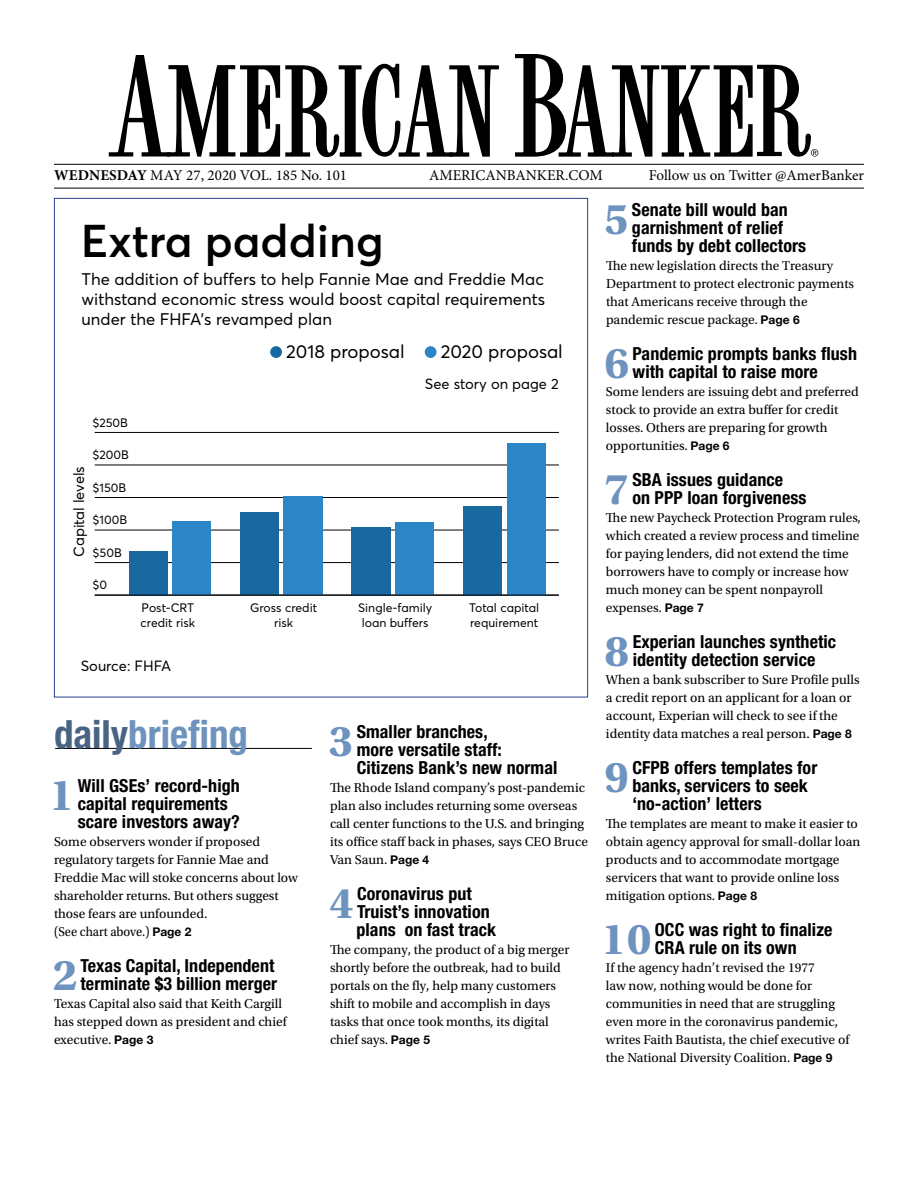
<style>
.page{position:relative;width:918px;height:1188px;background:#fff}
.page>*{position:absolute;margin:0;border:0;box-sizing:border-box;transform-origin:0 0}
.t1{font:700 45.6px "Utopia Std";color:#6e93be}
.t2{font:600 45.3px "Averta";color:#000}
.t3{font:700 condensed 39px "Helvetica Neue LT Std";color:#6e93be}
.t4{font:18.45px "Averta";color:#000}
.t5{font:700 condensed 18px/18px "Helvetica Neue LT Std";letter-spacing:.005em;color:#000}
.t6{font:16.65px/20px "Averta";color:#000;text-align:justify}
.t7{font:15px "Minion Pro";color:#000}
.t8{font:14.7px "Averta";color:#000}
.t9{font:13.5px/18px "Utopia Std";color:#000}
.t10{font:12.15px/14.7px "Averta";color:#000}
.s1{font-weight:700}
.s2{color:#496483}
.s3{font-family:"Helvetica Neue LT Std";font-weight:700;font-size:12px}
</style>
<div class="page">
<hr style="left:54px;top:164px;width:810px;height:1px;background:#000">
<hr style="left:54px;top:188px;width:810px;height:1px;background:#000">
<svg style="left:109px;top:55px;width:390px;height:102px"></svg>
<svg style="left:515px;top:54px;width:303px;height:103px"></svg>
<hr style="left:55px;top:748px;width:257px;height:1px;background:#000">
<div style="left:270px;top:346px;width:12px;height:12px;background:#1969a0;border-radius:50%"></div>
<div style="left:425px;top:346px;width:12px;height:12px;background:#2b85c6;border-radius:50%"></div>
<hr style="left:95px;top:562px;width:464px;height:1px;background:#000">
<hr style="left:95px;top:530px;width:464px;height:1px;background:#000">
<hr style="left:95px;top:497px;width:464px;height:1px;background:#000">
<hr style="left:95px;top:465px;width:464px;height:1px;background:#000">
<hr style="left:95px;top:432px;width:464px;height:1px;background:#000">
<div style="left:129px;top:551px;width:39px;height:44px;background:#1969a0"></div>
<div style="left:172px;top:522px;width:39px;height:73px;background:#2b85c6"></div>
<div style="left:240px;top:512px;width:39px;height:83px;background:#1969a0"></div>
<div style="left:284px;top:496px;width:39px;height:99px;background:#2b85c6"></div>
<div style="left:352px;top:527px;width:39px;height:68px;background:#1969a0"></div>
<div style="left:395px;top:523px;width:39px;height:72px;background:#2b85c6"></div>
<div style="left:463px;top:506px;width:39px;height:89px;background:#1969a0"></div>
<div style="left:507px;top:443px;width:39px;height:152px;background:#2b85c6"></div>
<hr style="left:95px;top:595px;width:464px;height:1px;background:#000">
<p class="t7" style="left:54px;top:167px;width:295px"><span class="s1">WEDNESDAY</span> MAY 27, 2020 VOL. 185 No. 101</p>
<p class="t7" style="left:429px;top:167px;width:175px">AMERICANBANKER.COM</p>
<p class="t7" style="left:649px;top:167px;width:217px">Follow us on Twitter @AmerBanker</p>
<h2 class="t2" style="left:81px;top:212px;width:304px">Extra padding</h2>
<p class="t6" style="left:81px;top:269px;width:465px">The addition of buffers to help Fannie Mae and Freddie Mac withstand economic stress would boost capital requirements under the FHFA's revamped plan</p>
<h3 class="t4" style="left:286px;top:340px;width:120px">2018 proposal</h3>
<h3 class="t4" style="left:441px;top:340px;width:124px">2020 proposal</h3>
<p class="t10" style="left:93px;top:415px;width:37px">$250B</p>
<p class="t10" style="left:93px;top:448px;width:38px">$200B</p>
<p class="t8" style="left:70px;top:557px;width:92px;rotate:-90deg">Capital levels</p>
<p class="t10" style="left:93px;top:480px;width:35px">$150B</p>
<p class="t10" style="left:93px;top:513px;width:36px">$100B</p>
<p class="t10" style="left:93px;top:545px;width:31px">$50B</p>
<p class="t10" style="left:93px;top:578px;width:16px">$0</p>
<p class="t8" style="left:425px;top:374px;width:135px">See story on page 2</p>
<p class="t10" style="left:141px;top:600px;width:56px">Post-CRT credit risk</p>
<p class="t10" style="left:250px;top:600px;width:68px;text-align:center">Gross credit risk</p>
<p class="t10" style="left:358px;top:600px;width:76px">Single-family loan buffers</p>
<p class="t10" style="left:469px;top:600px;width:71px">Total capital requirement</p>
<p class="t8" style="left:81px;top:656px;width:92px">Source: FHFA</p>
<h3 class="t3" style="left:54px;top:710px;width:196px"><span class="s2">daily</span>briefing</h3>
<h1 class="t1" style="left:50px;top:769px;width:26px">1</h1>
<h3 class="t5" style="left:78px;top:776px;width:164px">Will GSEs’ record-high capital requirements scare investors away?</h3>
<p class="t9" style="left:54px;top:833px;width:245px">Some observers wonder if proposed regulatory targets for Fannie Mae and Freddie Mac will stoke concerns about low shareholder returns. But others suggest those fears are unfounded.<br>(See chart above.) <span class="s3">Page 2</span></p>
<h1 class="t1" style="left:53px;top:949px;width:26px">2</h1>
<h3 class="t5" style="left:81px;top:956px;width:198px">Texas Capital, Independent terminate $3 billion merger</h3>
<p class="t9" style="left:54px;top:995px;width:234px">Texas Capital also said that Keith Cargill has stepped down as president and chief executive. <span class="s3">Page 3</span></p>
<h1 class="t1" style="left:329px;top:715px;width:26px">3</h1>
<h3 class="t5" style="left:357px;top:722px;width:202px">Smaller branches,<br>more versatile staff:<br>Citizens Bank’s new normal</h3>
<p class="t9" style="left:330px;top:779px;width:259px">The Rhode Island company’s post-pandemic plan also includes returning some overseas call center functions to the U.S. and bringing its office staff back in phases, says CEO Bruce Van Saun. <span class="s3">Page 4</span></p>
<h1 class="t1" style="left:329px;top:877px;width:26px">4</h1>
<h3 class="t5" style="left:356px;top:884px;width:141px">Coronavirus put<br>Truist’s innovation plans on fast track</h3>
<p class="t9" style="left:330px;top:941px;width:241px">The company, the product of a big merger shortly before the outbreak, had to build portals on the fly, help many customers shift to mobile and accomplish in days tasks that once took months, its digital chief says. <span class="s3">Page 5</span></p>
<h1 class="t1" style="left:604px;top:193px;width:26px">5</h1>
<h3 class="t5" style="left:632px;top:200px;width:176px">Senate bill would ban garnishment of relief funds by debt collectors</h3>
<p class="t9" style="left:606px;top:257px;width:250px">The new legislation directs the Treasury Department to protect electronic payments that Americans receive through the pandemic rescue package. <span class="s3">Page 6</span></p>
<h1 class="t1" style="left:605px;top:337px;width:26px">6</h1>
<h3 class="t5" style="left:633px;top:344px;width:226px">Pandemic prompts banks flush with capital to raise more</h3>
<p class="t9" style="left:606px;top:383px;width:254px">Some lenders are issuing debt and preferred stock to provide an extra buffer for credit losses. Others are preparing for growth opportunities. <span class="s3">Page 6</span></p>
<h1 class="t1" style="left:605px;top:463px;width:26px">7</h1>
<h3 class="t5" style="left:632px;top:470px;width:176px">SBA issues guidance<br>on PPP loan forgiveness</h3>
<p class="t9" style="left:606px;top:509px;width:257px">The new Paycheck Protection Program rules, which created a review process and timeline for paying lenders, did not extend the time borrowers have to comply or increase how much money can be spent nonpayroll expenses. <span class="s3">Page 7</span></p>
<h1 class="t1" style="left:605px;top:625px;width:26px">8</h1>
<h3 class="t5" style="left:633px;top:632px;width:205px">Experian launches synthetic identity detection service</h3>
<p class="t9" style="left:606px;top:671px;width:255px">When a bank subscriber to Sure Profile pulls a credit report on an applicant for a loan or account, Experian will check to see if the identity data matches a real person. <span class="s3">Page 8</span></p>
<h1 class="t1" style="left:605px;top:751px;width:26px">9</h1>
<h3 class="t5" style="left:632px;top:758px;width:186px">CFPB offers templates for banks, servicers to seek ‘no-action’ letters</h3>
<p class="t9" style="left:606px;top:815px;width:256px">The templates are meant to make it easier to obtain agency approval for small-dollar loan products and to accommodate mortgage servicers that want to provide online loss mitigation options. <span class="s3">Page 8</span></p>
<h1 class="t1" style="left:602px;top:913px;width:51px">10</h1>
<h3 class="t5" style="left:655px;top:920px;width:179px">OCC was right to finalize<br>CRA rule on its own</h3>
<p class="t9" style="left:606px;top:959px;width:245px">If the agency hadn’t revised the 1977<br>law now, nothing would be done for communities in need that are struggling even more in the coronavirus pandemic, writes Faith Bautista, the chief executive of the National Diversity Coalition. <span class="s3">Page 9</span></p>
</div>
